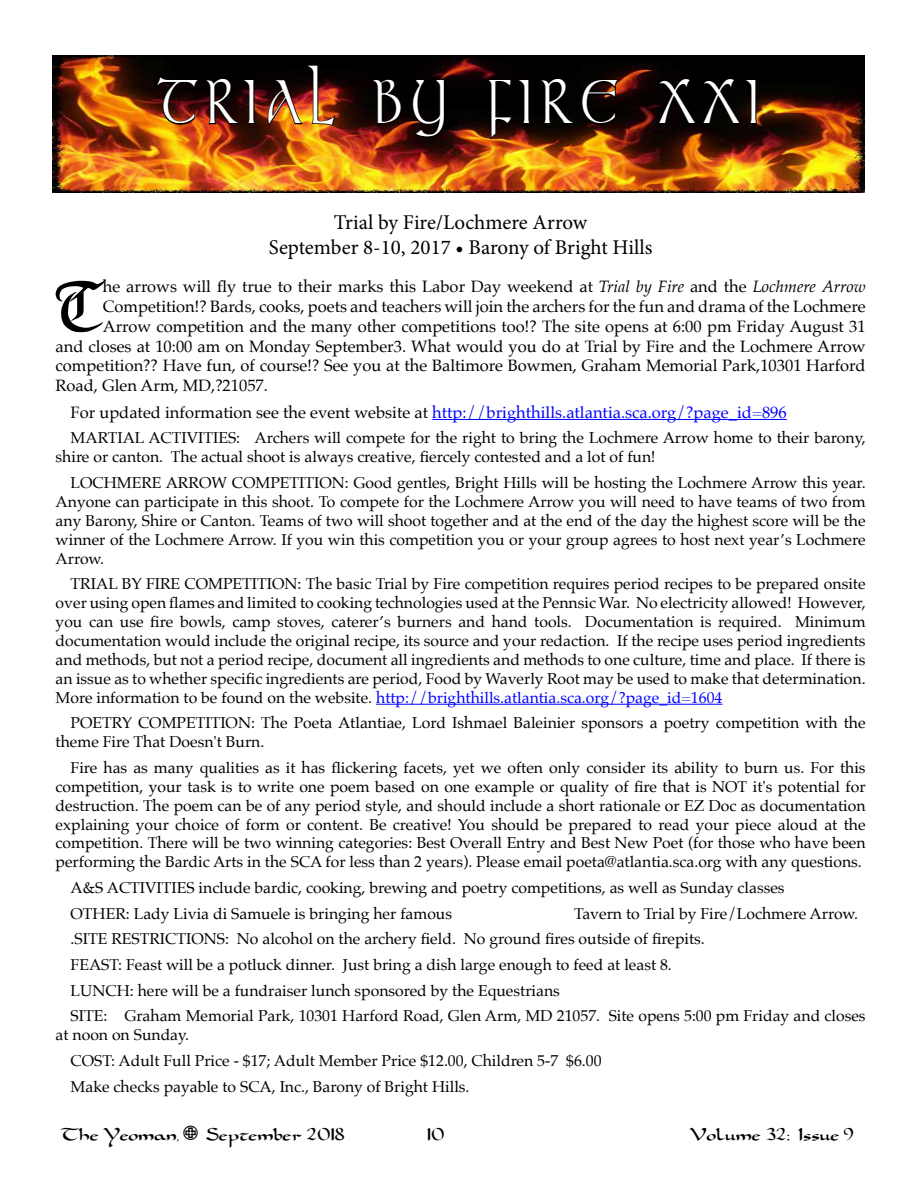
<style>
.page{position:relative;width:918px;height:1188px;background:#fff}
.page>*{position:absolute;margin:0;border:0;box-sizing:border-box;transform-origin:0 0}
.t1{font:73.35px "Bloodand Blade";color:#000}
.t2{font:61.2px "Stonehenge";letter-spacing:.2em;color:#fff;scale:.81 1}
.t3{font:21px/25.2px "Minion Pro";color:#000;text-align:center}
.t4{font:21px "Dorovar FLF Carolus";color:#000}
.t5{font:16.5px "Palatino";color:#000}
.t6{font:16.5px "Palatino";color:#00f}
.t7{font:15.75px/18.9px "Palatino";color:#000}
.s1{font-style:italic}
.s2{color:#000}
.s3{color:#00f}
</style>
<div class="page">
<hr style="left:432px;top:419px;width:355px;height:1px;background:#00f">
<hr style="left:376px;top:704px;width:346px;height:1px;background:#00f">
<img style="left:52px;top:55px;width:813px;height:138px">
<img style="left:151px;top:73px;width:106px;height:53px">
<img style="left:264px;top:64px;width:73px;height:64px">
<svg style="left:367px;top:78px;width:36px;height:47px;background:#050200"></svg>
<svg style="left:412px;top:79px;width:34px;height:60px;background:#060101"></svg>
<svg style="left:484px;top:78px;width:137px;height:65px;background:#1b0b02"></svg>
<svg style="left:655px;top:78px;width:104px;height:48px;background:#050200"></svg>
<h2 class="t2" style="left:158px;top:66px;width:744px">TRIAL BY FIRE XXI</h2>
<h3 class="t3" style="left:269px;top:210px;width:385px">Trial by Fire/Lochmere Arrow<br>September 8-10, 2017 • Barony of Bright Hills</h3>
<p class="t5" style="left:103px;top:273px;width:764px">he arrows will fly true to their marks this Labor Day weekend at <span class="s1">Trial by Fire</span> and the <span class="s1">Lochmere Arrow</span></p>
<p class="t5" style="left:103px;top:293px;width:764px">Competition!? Bards, cooks, poets and teachers will join the archers for the fun and drama of the Lochmere</p>
<p class="t5" style="left:103px;top:312px;width:764px">Arrow competition and the many other competitions too!? The site opens at 6:00 pm Friday August 31</p>
<p class="t5" style="left:56px;top:332px;width:812px">and closes at 10:00 am on Monday September3. What would you do at Trial by Fire and the Lochmere Arrow</p>
<p class="t5" style="left:56px;top:352px;width:812px">competition?? Have fun, of course!? See you at the Baltimore Bowmen, Graham Memorial Park,10301 Harford</p>
<p class="t5" style="left:56px;top:372px;width:214px">Road, Glen Arm, MD,?21057.</p>
<p class="t6" style="left:71px;top:398px;width:718px"><span class="s2">For updated information see the event website at</span> http://brighthills.atlantia.sca.org/?page_id=896</p>
<p class="t7" style="left:56px;top:429px;width:811px;text-indent:15px">MARTIAL ACTIVITIES: Archers will compete for the right to bring the Lochmere Arrow home to their barony, shire or canton. The actual shoot is always creative, fiercely contested and a lot of fun!</p>
<p class="t7" style="left:56px;top:473px;width:812px;text-align:justify;text-indent:15px">LOCHMERE ARROW COMPETITION: Good gentles, Bright Hills will be hosting the Lochmere Arrow this year.<br>Anyone can participate in this shoot. To compete for the Lochmere Arrow you will need to have teams of two from any Barony, Shire or Canton. Teams of two will shoot together and at the end of the day the highest score will be the winner of the Lochmere Arrow. If you win this competition you or your group agrees to host next year’s Lochmere Arrow.</p>
<p class="t7" style="left:56px;top:574px;width:812px;text-align:justify;text-indent:15px">TRIAL BY FIRE COMPETITION: The basic Trial by Fire competition requires period recipes to be prepared onsite over using open flames and limited to cooking technologies used at the Pennsic War. No electricity allowed! However, you can use fire bowls, camp stoves, caterer’s burners and hand tools. Documentation is required. Minimum documentation would include the original recipe, its source and your redaction. If the recipe uses period ingredients and methods, but not a period recipe, document all ingredients and methods to one culture, time and place. If there is an issue as to whether specific ingredients are period, Food by Waverly Root may be used to make that determination.<br>More information to be found on the website. <span class="s3">http://brighthills.atlantia.sca.org/?page_id=1604</span></p>
<p class="t7" style="left:56px;top:713px;width:811px;text-indent:15px">POETRY COMPETITION: The Poeta Atlantiae, Lord Ishmael Baleinier sponsors a poetry competition with the theme Fire That Doesn't Burn.</p>
<p class="t7" style="left:56px;top:758px;width:812px;text-align:justify;text-indent:15px">Fire has as many qualities as it has flickering facets, yet we often only consider its ability to burn us. For this competition, your task is to write one poem based on one example or quality of fire that is NOT it's potential for destruction. The poem can be of any period style, and should include a short rationale or EZ Doc as documentation explaining your choice of form or content. Be creative! You should be prepared to read your piece aloud at the competition. There will be two winning categories: Best Overall Entry and Best New Poet (for those who have been performing the Bardic Arts in the SCA for less than 2 years). Please email poeta@atlantia.sca.org with any questions.</p>
<p class="t7" style="left:71px;top:875px;width:716px;line-height:25.7px">A&amp;S ACTIVITIES include bardic, cooking, brewing and poetry competitions, as well as Sunday classes<br>OTHER: Lady Livia di Samuele is bringing her famous</p>
<h1 class="t1" style="left:56px;top:264px;width:48px">T</h1>
<p class="t7" style="left:71px;top:900px;width:797px;line-height:25.7px;text-indent:504px">Tavern to Trial by Fire/Lochmere Arrow. .SITE RESTRICTIONS: No alcohol on the archery field. No ground fires outside of firepits.<br>FEAST: Feast will be a potluck dinner. Just bring a dish large enough to feed at least 8.<br>LUNCH: here will be a fundraiser lunch sponsored by the Equestrians<br>SITE: Graham Memorial Park, 10301 Harford Road, Glen Arm, MD 21057. Site opens 5:00 pm Friday and closes</p>
<p class="t7" style="left:71px;top:1022px;width:532px;line-height:25.7px;text-indent:-15px">at noon on Sunday.<br>COST: Adult Full Price - $17; Adult Member Price $12.00, Children 5-7 $6.00<br>Make checks payable to SCA, Inc., Barony of Bright Hills.</p>
<h3 class="t4" style="left:61px;top:1123px;width:286px">The Yeoman, •• September 2018</h3>
<h3 class="t4" style="left:427px;top:1123px;width:19px">10</h3>
<h3 class="t4" style="left:690px;top:1123px;width:166px">Volume 32: Issue 9</h3>
</div>
